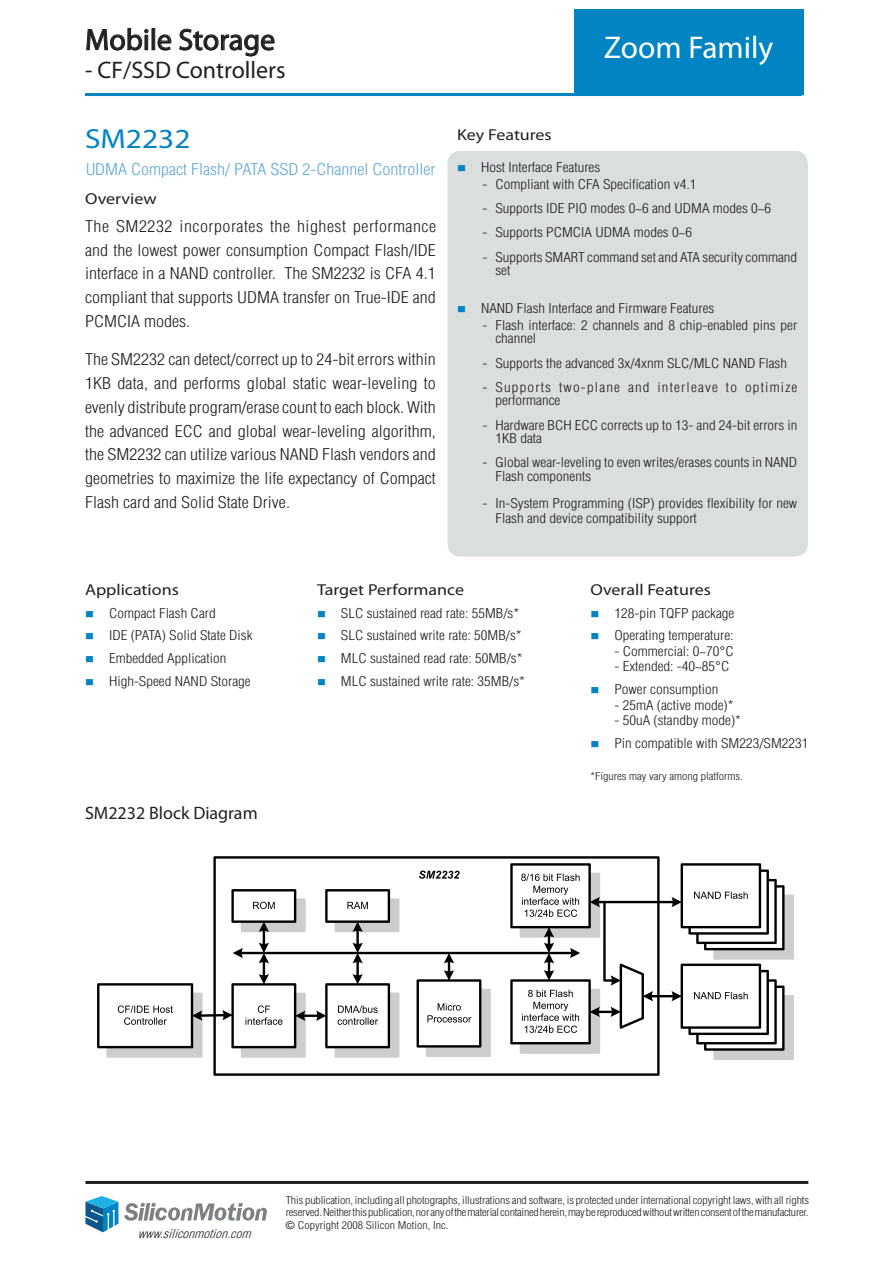
<style>
.page{position:relative;width:893px;height:1263px;background:#fff}
.page>*{position:absolute;margin:0;border:0;box-sizing:border-box;transform-origin:0 0}
.t1{font:31.5px "Myriad Pro";color:#fff}
.t2{font:30px "Myriad Pro";color:#212020}
.t3{font:27.75px "Myriad Pro";color:#0084c2;scale:1.14 1}
.t4{font:24px "Myriad Pro";color:#212020}
.t5{font:18px "Myriad Pro";color:#212020}
.t6{font:300 condensed 15.75px/23.7px "Helvetica";color:#212020;text-align:justify;scale:1.14 1}
.t7{font:15.75px "Myriad Pro";color:#212020;scale:1.14 1}
.t8{font:300 condensed 15.75px "Helvetica";color:#1c83c3;scale:1.14 1}
.t9{font:300 condensed 13.2px/13.2px "Helvetica";color:#212020;scale:1.14 1}
.t10{font:300 condensed 13.2px/13.2px "Helvetica";letter-spacing:.08em;color:#212020;scale:1.14 1}
.t11{font:italic 300 condensed 11.85px "Helvetica";color:#212020;scale:1.14 1}
.t12{font:300 condensed 10.5px/12.1px "Helvetica";color:#212020;text-align:justify;scale:1.14 1}
.s1{color:#0084c2}
.s2{font-family:"Arial";font-weight:400;font-stretch:normal}
</style>
<div class="page">
<hr style="left:85px;top:93px;width:717px;height:3px;background:#0084c2">
<div style="left:448px;top:151px;width:360px;height:406px;background:#dbdede;border-radius:13px"></div>
<div style="left:574px;top:10px;width:229px;height:85px;background:#0084c2"></div>
<hr style="left:85px;top:1181px;width:723px;height:3px;background:#212020">
<svg style="left:85px;top:1196px;width:182px;height:36px"></svg>
<img style="left:98px;top:856px;width:695px;height:219px">
<svg style="left:86px;top:27px;width:62px;height:24px"></svg>
<div style="left:152px;top:28px;width:3px;height:22px;border:1px solid #212020"></div>
<svg style="left:157px;top:34px;width:15px;height:17px"></svg>
<svg style="left:179px;top:28px;width:96px;height:29px"></svg>
<h2 class="t2" style="left:85px;top:21px;width:192px">Mobile Storage</h2>
<h3 class="t4" style="left:85px;top:55px;width:202px">‑ CF/SSD Controllers</h3>
<h3 class="t3" style="left:85px;top:122px;width:94px">SM2232</h3>
<p class="t8" style="left:85px;top:160px;width:309px">UDMA Compact Flash/ PATA SSD 2-Channel Controller</p>
<p class="t7" style="left:85px;top:189px;width:64px">Overview</p>
<p class="t6" style="left:85px;top:214px;width:309px">The SM2232 incorporates the highest performance and the lowest power consumption Compact Flash/IDE interface in a NAND controller. The SM2232 is CFA 4.1 compliant that supports UDMA transfer on True-IDE and PCMCIA modes.</p>
<p class="t6" style="left:85px;top:348px;width:309px">The SM2232 can detect/correct up to 24-bit errors within 1KB data, and performs global static wear-leveling to evenly distribute program/erase count to each block. With the advanced ECC and global wear-leveling algorithm, the SM2232 can utilize various NAND Flash vendors and geometries to maximize the life expectancy of Compact Flash card and Solid State Drive.</p>
<h1 class="t1" style="left:604px;top:28px;width:171px">Zoom Family</h1>
<p class="t7" style="left:457px;top:125px;width:85px">Key Features</p>
<p class="t9" style="left:457px;top:160px;width:127px"><span class="s1">■</span> Host Interface Features</p>
<p class="t9" style="left:483px;top:177px;width:189px">- Compliant with CFA Specification v4.1</p>
<p class="t9" style="left:483px;top:202px;width:255px">- Supports IDE PIO modes 0~6 and UDMA modes 0~6</p>
<p class="t9" style="left:483px;top:226px;width:185px">- Supports PCMCIA UDMA modes 0~6</p>
<p class="t9" style="left:495px;top:250px;width:266px;text-indent:-13px">- Supports SMART command set and ATA security command set</p>
<p class="t9" style="left:457px;top:302px;width:227px"><span class="s1">■</span> NAND Flash Interface and Firmware Features</p>
<p class="t9" style="left:495px;top:319px;width:266px;text-indent:-13px">- Flash interface: 2 channels and 8 chip-enabled pins per channel</p>
<p class="t9" style="left:483px;top:356px;width:268px">- Supports the advanced 3x/4xnm SLC/MLC NAND Flash</p>
<p class="t10" style="left:495px;top:381px;width:266px;text-indent:-13px">- Supports two-plane and interleave to optimize performance</p>
<p class="t9" style="left:495px;top:418px;width:266px;text-indent:-13px">- Hardware BCH ECC corrects up to 13- and 24-bit errors in<br>1KB data</p>
<p class="t9" style="left:495px;top:456px;width:266px;text-indent:-13px">- Global wear-leveling to even writes/erases counts in NAND<br>Flash components</p>
<p class="t9" style="left:495px;top:495px;width:266px;line-height:15.8px;text-indent:-13px">- In-System Programming (ISP) provides flexibility for new<br>Flash and device compatibility support</p>
<p class="t7" style="left:85px;top:580px;width:84px">Applications</p>
<p class="t9" style="left:85px;top:606px;width:116px"><span class="s1">■</span> Compact Flash Card</p>
<p class="t9" style="left:85px;top:629px;width:148px"><span class="s1">■</span> IDE (PATA) Solid State Disk</p>
<p class="t9" style="left:85px;top:652px;width:126px"><span class="s1">■</span> Embedded Application</p>
<p class="t9" style="left:85px;top:675px;width:147px"><span class="s1">■</span> High-Speed NAND Storage</p>
<h3 class="t5" style="left:85px;top:802px;width:174px">SM2232 Block Diagram</h3>
<p class="t7" style="left:317px;top:580px;width:131px">Target Performance</p>
<p class="t9" style="left:317px;top:606px;width:179px"><span class="s1">■</span> SLC sustained read rate: 55MB/s*</p>
<p class="t9" style="left:317px;top:629px;width:181px"><span class="s1">■</span> SLC sustained write rate: 50MB/s*</p>
<p class="t9" style="left:317px;top:652px;width:182px"><span class="s1">■</span> MLC sustained read rate: 50MB/s*</p>
<p class="t9" style="left:317px;top:675px;width:184px"><span class="s1">■</span> MLC sustained write rate: 35MB/s*</p>
<p class="t7" style="left:590px;top:580px;width:107px">Overall Features</p>
<p class="t9" style="left:590px;top:606px;width:128px"><span class="s1">■</span> 128-pin TQFP package</p>
<p class="t9" style="left:590px;top:629px;width:127px"><span class="s1">■</span> Operating temperature:</p>
<p class="t9" style="left:614px;top:644px;width:106px">- Commercial: 0~70<span class="s2">°</span>C</p>
<p class="t9" style="left:614px;top:660px;width:102px">- Extended: -40~85<span class="s2">°</span>C</p>
<p class="t9" style="left:590px;top:683px;width:114px"><span class="s1">■</span> Power consumption</p>
<p class="t9" style="left:614px;top:698px;width:106px">- 25mA (active mode)*</p>
<p class="t9" style="left:614px;top:713px;width:113px">- 50uA (standby mode)*</p>
<p class="t9" style="left:590px;top:736px;width:193px"><span class="s1">■</span> Pin compatible with SM223/SM2231</p>
<p class="t12" style="left:590px;top:770px;width:135px">*Figures may vary among platforms.</p>
<p class="t11" style="left:138px;top:1227px;width:104px">www.siliconmotion.com</p>
<p class="t12" style="left:286px;top:1194px;width:461px">This publication, including all photographs, illustrations and software, is protected under international copyright laws, with all rights reserved. Neither this publication, nor any of the material contained herein, may be reproduced without written consent of the manufacturer. <span class="s2">©</span> Copyright 2008 Silicon Motion, Inc.</p>
</div>
